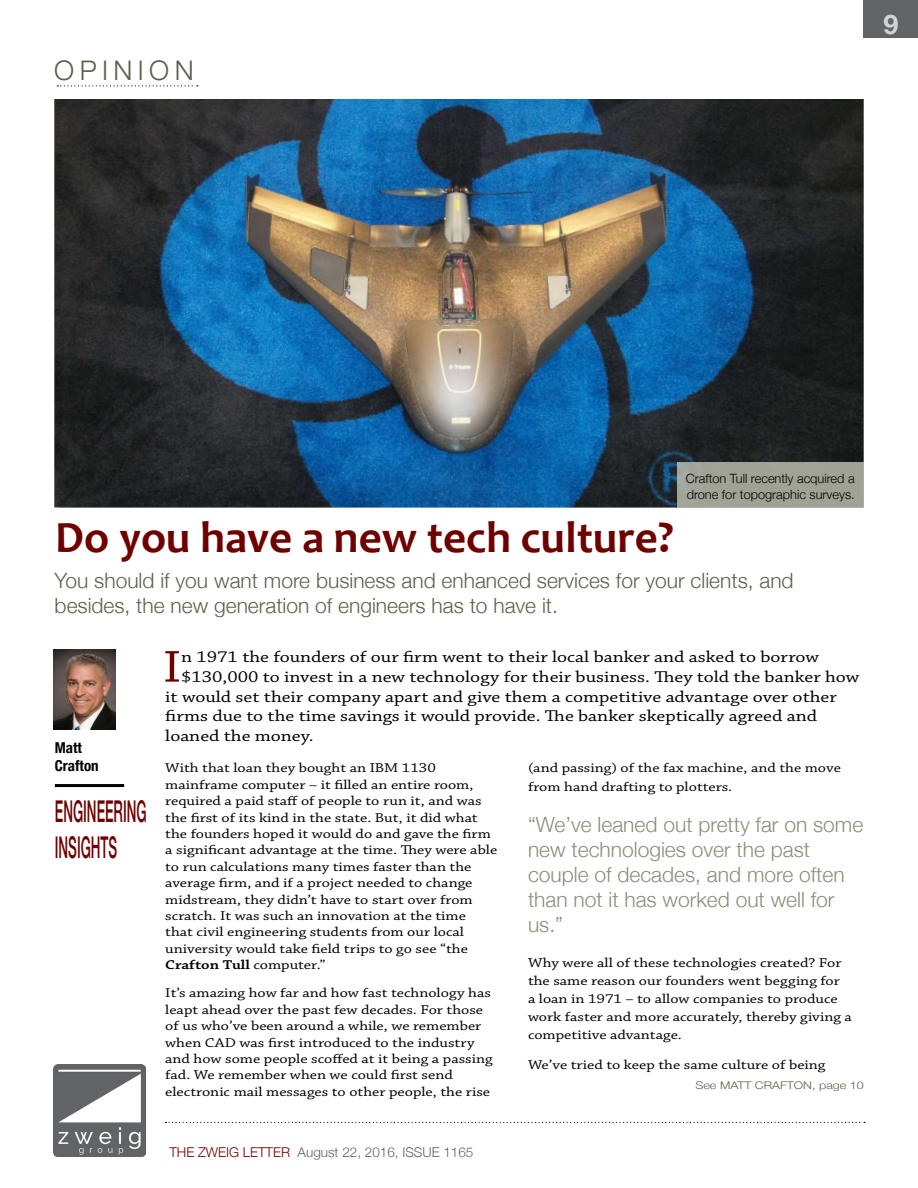
<style>
.page{position:relative;width:918px;height:1188px;background:#fff}
.page>*{position:absolute;margin:0;border:0;box-sizing:border-box;transform-origin:0 0}
.t1{font:46.95px "Chaparral Pro";color:#6f0000;scale:1.2 1}
.t2{font:700 45px "Candara";color:#6f0000}
.t3{font:500 30px/36px "Helvetica Neue";color:#6f0000;scale:.45 1}
.t4{font:300 27px "Helvetica Neue";letter-spacing:.2em;color:#5f604b}
.t5{font:700 27px "Helvetica Neue";color:#d1d3d4}
.t6{font:300 21px/25.2px "Helvetica Neue";color:#8c8d79}
.t7{font:300 21px/25.2px "Helvetica Neue";color:#5f604b}
.t8{font:16.5px "Chaparral Pro";color:#000;scale:1.2 1}
.t9{font:700 condensed 15px/18px "Helvetica Neue";color:#000}
.t10{font:13.5px/16.4px "Chaparral Pro";color:#000;scale:1.2 1}
.t11{font:300 13.5px "Helvetica Neue";color:#626366}
.t12{font:300 12.75px/15.3px "Helvetica Neue";color:#000}
.t13{font:300 10.5px "Helvetica Neue";color:#5f604b;scale:1.2 1}
.s1{font-weight:600}
.s2{color:#6f0000}
</style>
<div class="page">
<img style="left:53px;top:1064px;width:93px;height:92px">
<div style="left:864px;top:0;width:54px;height:38px;background:#626366"></div>
<svg style="left:166px;top:1122px;width:699px;height:1px"></svg>
<img style="left:54px;top:99px;width:810px;height:409px">
<svg style="left:57px;top:85px;width:141px;height:1px"></svg>
<img style="left:54px;top:650px;width:61px;height:79px">
<hr style="left:55px;top:784px;width:69px;height:3px;background:#000">
<div style="left:677px;top:462px;width:187px;height:46px;background:#a1a295"></div>
<h3 class="t4" style="left:54px;top:49px;width:141px">OPINION</h3>
<h3 class="t5" style="left:883px;top:3px;width:17px">9</h3>
<p class="t12" style="left:686px;top:470px;width:170px">Crafton Tull recently acquired a drone for topographic surveys.</p>
<h2 class="t2" style="left:55px;top:510px;width:620px">Do you have a new tech culture?</h2>
<h3 class="t7" style="left:55px;top:566px;width:741px">You should if you want more business and enhanced services for your clients, and besides, the new generation of engineers has to have it.</h3>
<p class="t9" style="left:55px;top:738px;width:45px">Matt<br>Crafton</p>
<h3 class="t3" style="left:55px;top:791px;width:206px">ENGINEERING<br>INSIGHTS</h3>
<h1 class="t1" style="left:163px;top:641px;width:17px">I</h1>
<p class="t8" style="left:181px;top:648px;width:533px">n 1971 the founders of our firm went to their local banker and asked to borrow</p>
<p class="t8" style="left:181px;top:667px;width:567px">$130,000 to invest in a new technology for their business. They told the banker how</p>
<p class="t8" style="left:165px;top:687px;width:561px">it would set their company apart and give them a competitive advantage over other</p>
<p class="t8" style="left:165px;top:707px;width:545px">firms due to the time savings it would provide. The banker skeptically agreed and</p>
<p class="t8" style="left:165px;top:727px;width:125px">loaned the money.</p>
<p class="t10" style="left:165px;top:760px;width:278px">With that loan they bought an IBM 1130 mainframe computer – it filled an entire room, required a paid staff of people to run it, and was the first of its kind in the state. But, it did what the founders hoped it would do and gave the firm a significant advantage at the time. They were able to run calculations many times faster than the average firm, and if a project needed to change midstream, they didn’t have to start over from scratch. It was such an innovation at the time<br>that civil engineering students from our local university would take field trips to go see “the <span class="s1">Crafton Tull</span> computer.”</p>
<p class="t10" style="left:165px;top:986px;width:274px">It’s amazing how far and how fast technology has leapt ahead over the past few decades. For those of us who’ve been around a while, we remember when CAD was first introduced to the industry and how some people scoffed at it being a passing fad. We remember when we could first send electronic mail messages to other people, the rise</p>
<p class="t11" style="left:169px;top:1142px;width:306px"><span class="s2">THE ZWEIG LETTER</span> August 22, 2016, ISSUE 1165</p>
<p class="t10" style="left:528px;top:760px;width:262px;line-height:18.1px">(and passing) of the fax machine, and the move from hand drafting to plotters.</p>
<h3 class="t6" style="left:528px;top:810px;width:337px">“We’ve leaned out pretty far on some new technologies over the past couple of decades, and more often than not it has worked out well for us.”</h3>
<p class="t10" style="left:528px;top:954px;width:271px;line-height:18.1px">Why were all of these technologies created? For the same reason our founders went begging for<br>a loan in 1971 – to allow companies to produce work faster and more accurately, thereby giving a competitive advantage.</p>
<p class="t10" style="left:528px;top:1058px;width:249px">We’ve tried to keep the same culture of being</p>
<p class="t13" style="left:696px;top:1077px;width:142px">See MATT CRAFTON, page 10</p>
</div>
